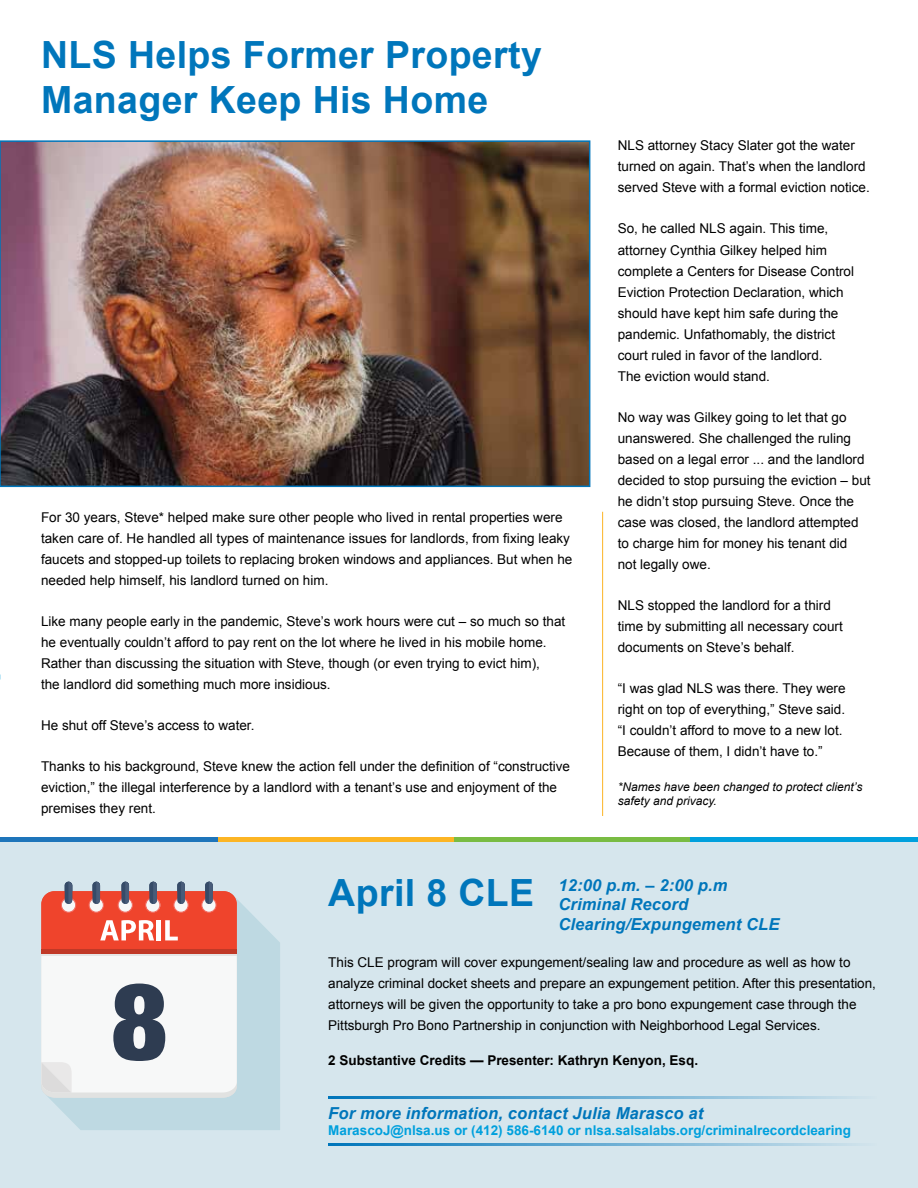
<style>
.page{position:relative;width:918px;height:1188px;background:#fff}
.page>*{position:absolute;margin:0;border:0;box-sizing:border-box;transform-origin:0 0}
.t1{font:900 condensed 107.7px "Helvetica Neue";color:#2e3c51}
.t2{font:700 37.5px/45px "Arial";letter-spacing:.01em;color:#0076bb}
.t3{font:italic 700 16.5px/19.8px "Arial";letter-spacing:.01em;color:#0076bb}
.t4{font:13.5px/21px "Arial";color:#000}
.t5{font:700 13.5px "Arial";color:#00a0dd}
.t6{font:700 13.5px "Arial";color:#000}
.t7{font:italic 12px/14.4px "Arial";color:#000}
</style>
<div class="page">
<img style="left:3px;top:143px;width:584px;height:341px">
<div style="left:0;top:140px;width:590px;height:347px;border:2px solid #0076bb"></div>
<div style="left:0;top:840px;width:918px;height:348px;background:#d6e6ed"></div>
<svg style="left:49px;top:899px;width:231px;height:231px;background:#c0dae2"></svg>
<svg style="left:41px;top:882px;width:196px;height:216px;background:#edc6c2"></svg>
<hr style="left:328px;top:1096px;width:549px;height:3px;background:#0076bb">
<hr style="left:328px;top:1143px;width:549px;height:3px;background:#0076bb">
<hr style="left:218px;top:837px;width:236px;height:4px;background:#fcb524">
<hr style="left:0;top:837px;width:218px;height:4px;background:#1e75ba">
<hr style="left:454px;top:837px;width:237px;height:4px;background:#79bc43">
<hr style="left:691px;top:837px;width:227px;height:4px;background:#00a0dd">
<hr style="left:602px;top:512px;width:1px;height:304px;background:#fcb525">
<h2 class="t2" style="left:41px;top:34px;width:502px">NLS Helps Former Property<br>Manager Keep His Home</h2>
<p class="t4" style="left:41px;top:506px;width:533px">For 30 years, Steve* helped make sure other people who lived in rental properties were taken care of. He handled all types of maintenance issues for landlords, from fixing leaky faucets and stopped-up toilets to replacing broken windows and appliances. But when he needed help himself, his landlord turned on him.</p>
<p class="t4" style="left:41px;top:611px;width:526px">Like many people early in the pandemic, Steve’s work hours were cut – so much so that he eventually couldn’t afford to pay rent on the lot where he lived in his mobile home.<br>Rather than discussing the situation with Steve, though (or even trying to evict him),<br>the landlord did something much more insidious.</p>
<p class="t4" style="left:41px;top:715px;width:215px">He shut off Steve’s access to water.</p>
<p class="t4" style="left:41px;top:756px;width:531px">Thanks to his background, Steve knew the action fell under the definition of “constructive eviction,” the illegal interference by a landlord with a tenant’s use and enjoyment of the premises they rent.</p>
<p class="t4" style="left:618px;top:135px;width:254px">NLS attorney Stacy Slater got the water turned on again. That’s when the landlord served Steve with a formal eviction notice.</p>
<p class="t4" style="left:618px;top:218px;width:238px">So, he called NLS again. This time, attorney Cynthia Gilkey helped him complete a Centers for Disease Control Eviction Protection Declaration, which should have kept him safe during the pandemic. Unfathomably, the district court ruled in favor of the landlord.<br>The eviction would stand.</p>
<p class="t4" style="left:618px;top:407px;width:254px">No way was Gilkey going to let that go unanswered. She challenged the ruling based on a legal error ... and the landlord decided to stop pursuing the eviction – but he didn’t stop pursuing Steve. Once the case was closed, the landlord attempted to charge him for money his tenant did<br>not legally owe.</p>
<p class="t4" style="left:618px;top:595px;width:227px">NLS stopped the landlord for a third time by submitting all necessary court documents on Steve’s behalf.</p>
<p class="t4" style="left:618px;top:678px;width:229px">“I was glad NLS was there. They were right on top of everything,” Steve said. “I couldn’t afford to move to a new lot.<br>Because of them, I didn’t have to.”</p>
<p class="t7" style="left:618px;top:780px;width:246px">*Names have been changed to protect client’s safety and privacy.</p>
<h1 class="t1" style="left:111px;top:933px;width:58px">8</h1>
<h2 class="t2" style="left:328px;top:871px;width:207px">April 8 CLE</h2>
<p class="t3" style="left:558px;top:875px;width:223px">12:00 p.m. – 2:00 p.m<br>Criminal Record<br>Clearing/Expungement CLE</p>
<p class="t4" style="left:328px;top:952px;width:549px">This CLE program will cover expungement/sealing law and procedure as well as how to analyze criminal docket sheets and prepare an expungement petition. After this presentation, attorneys will be given the opportunity to take a pro bono expungement case through the Pittsburgh Pro Bono Partnership in conjunction with Neighborhood Legal Services.</p>
<p class="t6" style="left:328px;top:1051px;width:371px">2 Substantive Credits — Presenter: Kathryn Kenyon, Esq.</p>
<p class="t3" style="left:328px;top:1103px;width:377px">For more information, contact Julia Marasco at</p>
<p class="t5" style="left:328px;top:1121px;width:524px">MarascoJ@nlsa.us or (412) 586-6140 or nlsa.salsalabs.org/criminalrecordclearing</p>
</div>
